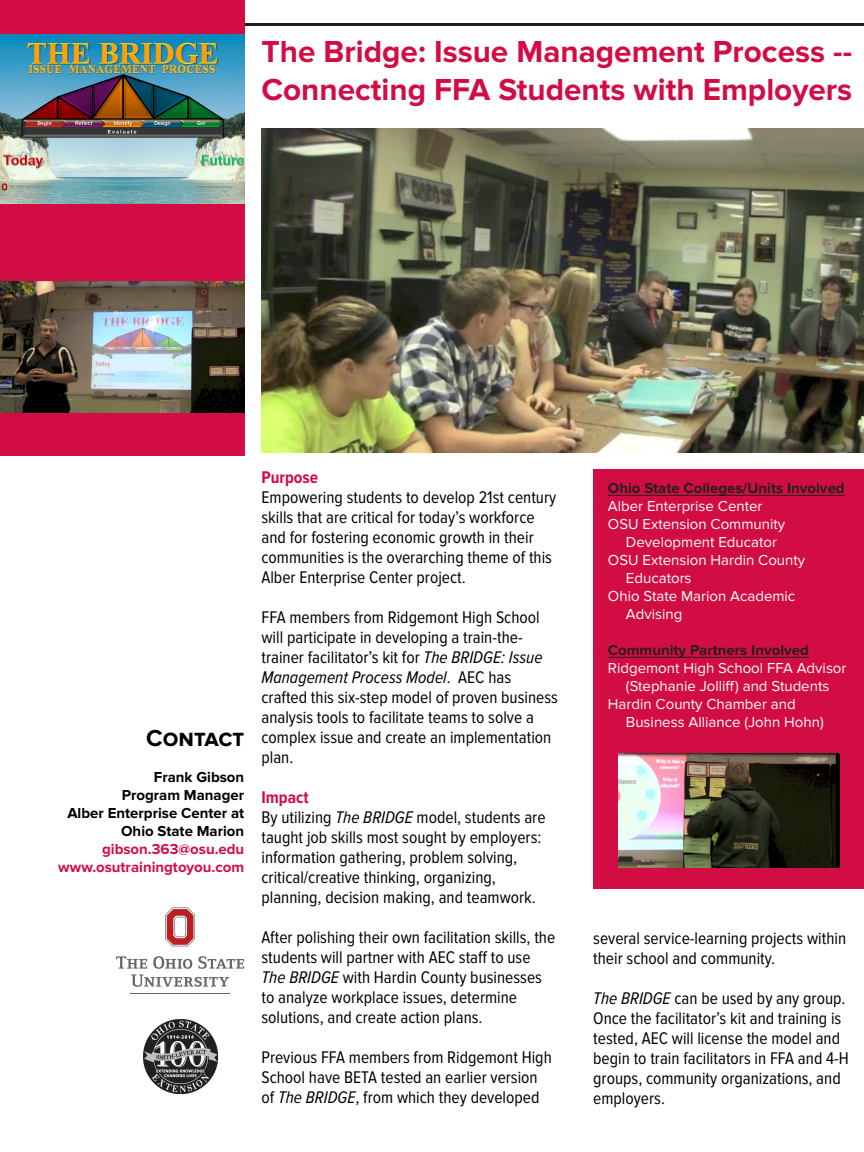
<style>
.page{position:relative;width:864px;height:1152px;background:#fff}
.page>*{position:absolute;margin:0;border:0;box-sizing:border-box;transform-origin:0 0}
.t1{font:700 31.5px "Proxima Nova";color:#d20d44}
.t2{font:700 24px "Proxima Nova";color:#000}
.t3{font:17.5px/20px "Proxima Nova Cond";color:#000}
.t4{font:700 17.5px "Proxima Nova Cond";color:#d20d44}
.t5{font:15px/18px "Proxima Nova";color:#fff}
.t6{font:700 15px "Proxima Nova";color:#000}
.t7{font:700 15px "Proxima Nova";color:#231f20}
.t8{font:700 15px "Proxima Nova";color:#d20d44}
.s1{font-style:italic}
</style>
<div class="page">
<hr style="left:144px;top:23px;width:720px;height:3px;background:#231f20">
<div style="left:0;top:0;width:244px;height:456px;background:#d20d44"></div>
<div style="left:593px;top:469px;width:271px;height:420px;background:#d20d44"></div>
<hr style="left:608px;top:495px;width:237px;height:1px;background:#231f20">
<hr style="left:608px;top:657px;width:201px;height:1px;background:#231f20">
<img style="left:0;top:34px;width:244px;height:169px">
<img style="left:0;top:281px;width:244px;height:132px">
<svg style="left:165px;top:907px;width:30px;height:39px"></svg>
<svg style="left:116px;top:956px;width:128px;height:31px"></svg>
<hr style="left:130px;top:993px;width:100px;height:1px;background:#666">
<img style="left:261px;top:128px;width:603px;height:324px">
<img style="left:618px;top:754px;width:221px;height:114px">
<img style="left:143px;top:1019px;width:74px;height:75px">
<p class="t1" style="left:261px;top:34px;width:592px">The Bridge: Issue Management Process --</p>
<p class="t1" style="left:261px;top:71px;width:592px">Connecting FFA Students with Employers</p>
<p class="t2" style="left:146px;top:724px;width:99px">Contact</p>
<p class="t6" style="left:154px;top:768px;width:92px">Frank Gibson</p>
<p class="t6" style="left:122px;top:786px;width:124px">Program Manager</p>
<p class="t6" style="left:67px;top:804px;width:178px">Alber Enterprise Center at</p>
<p class="t6" style="left:121px;top:822px;width:125px">Ohio State Marion</p>
<p class="t8" style="left:102px;top:840px;width:144px">gibson.363@osu.edu</p>
<p class="t8" style="left:58px;top:858px;width:187px">www.osutrainingtoyou.com</p>
<p class="t4" style="left:261px;top:467px;width:58px">Purpose</p>
<p class="t3" style="left:261px;top:488px;width:296px">Empowering students to develop 21st century skills that are critical for today’s workforce and for fostering economic growth in their communities is the overarching theme of this Alber Enterprise Center project.</p>
<p class="t3" style="left:261px;top:608px;width:298px">FFA members from Ridgemont High School will participate in developing a train-the&shy;trainer facilitator’s kit for <span class="s1">The BRIDGE: Issue Management Process Model</span>. AEC has crafted this six-step model of proven business analysis tools to facilitate teams to solve a complex issue and create an implementation plan.</p>
<p class="t4" style="left:261px;top:787px;width:49px">Impact</p>
<p class="t3" style="left:261px;top:808px;width:286px">By utilizing <span class="s1">The BRIDGE</span> model, students are taught job skills most sought by employers: information gathering, problem solving, critical/creative thinking, organizing, planning, decision making, and teamwork.</p>
<p class="t3" style="left:261px;top:928px;width:295px">After polishing their own facilitation skills, the students will partner with AEC staff to use <span class="s1">The BRIDGE</span> with Hardin County businesses to analyze workplace issues, determine solutions, and create action plans.</p>
<p class="t3" style="left:261px;top:1048px;width:292px">Previous FFA members from Ridgemont High<br>School have BETA tested an earlier version of <span class="s1">The BRIDGE</span>, from which they developed</p>
<p class="t7" style="left:608px;top:480px;width:238px">Ohio State Colleges/Units Involved</p>
<p class="t5" style="left:608px;top:498px;width:156px">Alber Enterprise Center</p>
<p class="t5" style="left:626px;top:516px;width:161px;text-indent:-18px">OSU Extension Community<br>Development Educator</p>
<p class="t5" style="left:626px;top:552px;width:181px;text-indent:-18px">OSU Extension Hardin County<br>Educators</p>
<p class="t5" style="left:626px;top:588px;width:171px;text-indent:-18px">Ohio State Marion Academic<br>Advising</p>
<p class="t7" style="left:608px;top:642px;width:202px">Community Partners Involved</p>
<p class="t5" style="left:608px;top:660px;width:240px;text-align:center">Ridgemont High School FFA Advisor (Stephanie Jolliff) and Students</p>
<p class="t5" style="left:626px;top:696px;width:199px;text-indent:-18px">Hardin County Chamber and<br>Business Alliance (John Hohn)</p>
<p class="t3" style="left:593px;top:928px;width:254px">several service-learning projects within their school and community.</p>
<p class="t3" style="left:593px;top:988px;width:257px"><span class="s1">The BRIDGE</span> can be used by any group.<br>Once the facilitator’s kit and training is tested, AEC will license the model and begin to train facilitators in FFA and 4-H groups, community organizations, and employers.</p>
</div>
